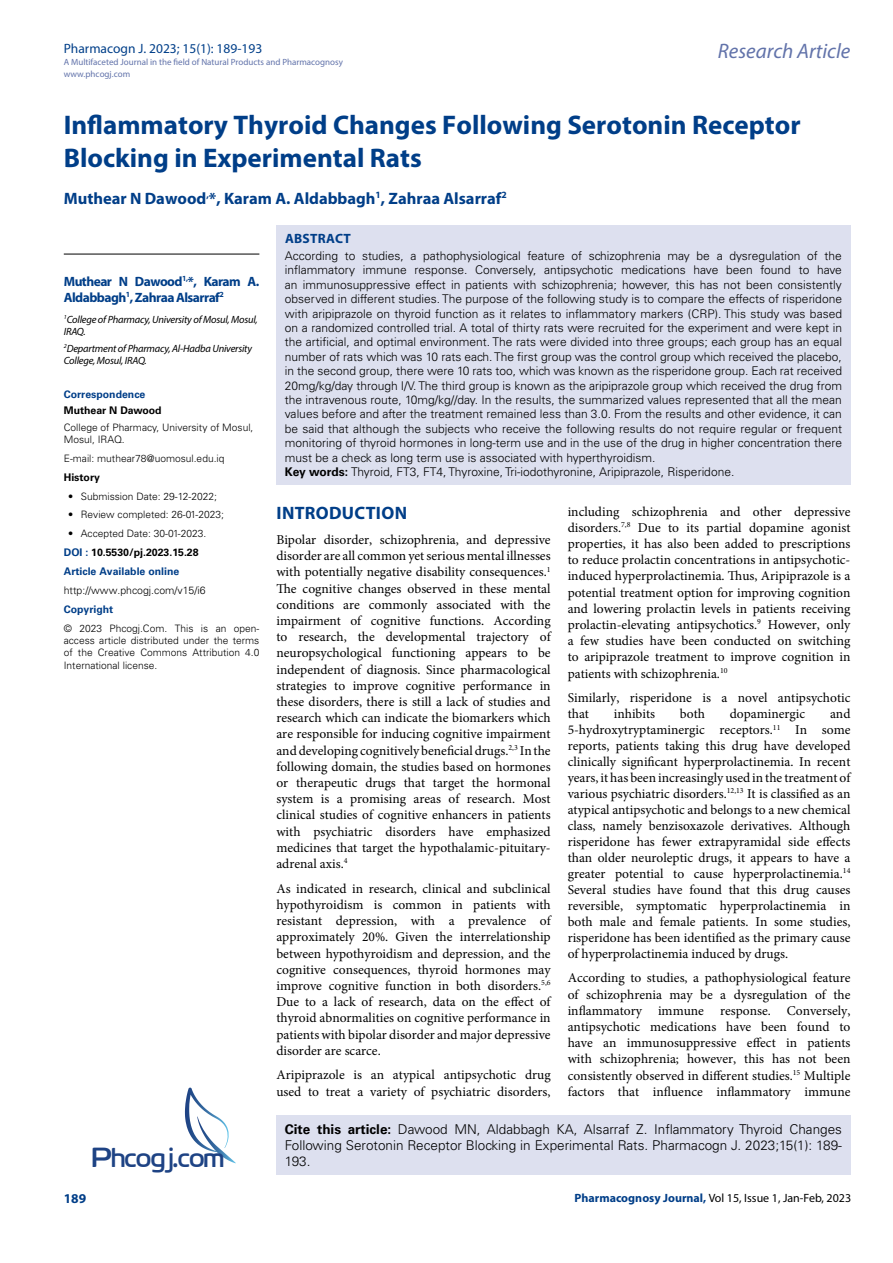
<style>
.page{position:relative;width:893px;height:1263px;background:#fff}
.page>*{position:absolute;margin:0;border:0;box-sizing:border-box;transform-origin:0 0}
.t1{font:27.6px "Cloud World";color:#1e4384}
.t2{font:700 27px/33px "Myriad Pro";color:#003e88}
.t3{font:italic 21px "Myriad Pro";color:#6273aa}
.t4{font:700 18px "Myriad Pro";letter-spacing:.015em;color:#003e88}
.t5{font:700 16.5px "Myriad Pro";color:#003e88}
.t6{font:13.5px/16.2px "Minion Pro";color:#000;text-align:justify}
.t7{font:300 13.5px/16.2px "Univers LT Std";color:#000}
.t8{font:700 13.5px/16.2px "Myriad Pro";letter-spacing:-.04em;color:#003e88}
.t9{font:13.5px "Myriad Pro";color:#003f89}
.t10{font:700 13.5px "Myriad Pro";letter-spacing:.02em;color:#003e88}
.t11{font:300 12px/14.4px "Univers LT Std";color:#000}
.t12{font:12px "Myriad Pro";color:#000}
.t13{font:italic 10.5px/12.3px "Myriad Pro";letter-spacing:-.02em;color:#000}
.t14{font:700 10.5px/18.9px "Univers LT Std";color:#003e88}
.t15{font:300 10.5px "Univers LT Std";color:#000}
.t16{font:700 10.5px "Univers LT Std";color:#000}
.t17{font:300 10.2px/12.3px "Univers LT Std";color:#000}
.t18{font:9px/12px "Myriad Pro";color:#6273aa}
.s1{color:#000}
.s2{font-weight:700}
.s3{font-weight:700;color:#003e88}
</style>
<div class="page">
<div style="left:276px;top:1115px;width:574px;height:60px;background:#dde0ef"></div>
<svg style="left:185px;top:1087px;width:51px;height:76px"></svg>
<div style="left:276px;top:225px;width:574px;height:259px;background:#dde0ef"></div>
<hr style="left:64px;top:254px;width:195px;height:1px;background:#000">
<p class="t9" style="left:64px;top:40px;width:200px">Pharmacogn J. 2023; 15(1): 189-193</p>
<p class="t18" style="left:64px;top:55px;width:281px">A Multifaceted Journal in the field of Natural Products and Pharmacognosy www.phcogj.com</p>
<h3 class="t3" style="left:718px;top:38px;width:134px">Research Article</h3>
<h2 class="t2" style="left:64px;top:108px;width:738px">Inflammatory Thyroid Changes Following Serotonin Receptor<br>Blocking in Experimental Rats</h2>
<p class="t5" style="left:64px;top:187px;width:445px">Muthear N Dawood<sup>,</sup>*, Karam A. Aldabbagh<sup>1</sup>, Zahraa Alsarraf<sup>2</sup></p>
<p class="t8" style="left:64px;top:273px;width:197px">Muthear N Dawood<sup>1,</sup>*, Karam A.<br>Aldabbagh<sup>1</sup>, Zahraa Alsarraf<sup>2</sup></p>
<p class="t13" style="left:64px;top:313px;width:195px"><sup>1</sup>College of Pharmacy, University of Mosul, Mosul,<br>IRAQ.</p>
<p class="t13" style="left:64px;top:342px;width:190px"><sup>2</sup>Department of Pharmacy, Al-Hadba University<br>College, Mosul, IRAQ.</p>
<p class="t14" style="left:64px;top:384px;width:83px">Correspondence</p>
<p class="t16" style="left:64px;top:404px;width:99px">Muthear N Dawood</p>
<p class="t17" style="left:64px;top:421px;width:191px">College of Pharmacy, University of Mosul,<br>Mosul, IRAQ.</p>
<p class="t17" style="left:64px;top:452px;width:162px">E-mail: muthear78@uomosul.edu.iq</p>
<p class="t16" style="left:64px;top:471px;width:38px">History</p>
<p class="t17" style="left:68px;top:490px;width:150px">• Submission Date: 29-12-2022;</p>
<p class="t17" style="left:68px;top:508px;width:157px">• Review completed: 26-01-2023;</p>
<p class="t17" style="left:68px;top:527px;width:140px">• Accepted Date: 30-01-2023.</p>
<p class="t14" style="left:64px;top:543px;width:136px">DOI : <span class="s1">10.5530/pj.2023.15.28<br></span>Article Available online</p>
<p class="t15" style="left:64px;top:584px;width:143px">http://www.phcogj.com/v15/i6</p>
<p class="t14" style="left:64px;top:600px;width:51px">Copyright</p>
<p class="t17" style="left:64px;top:622px;width:197px;text-align:justify">© 2023 Phcogj.Com. This is an open&shy;access article distributed under the terms of the Creative Commons Attribution 4.0<br>International license.</p>
<p class="t10" style="left:285px;top:230px;width:67px">ABSTRACT</p>
<p class="t11" style="left:285px;top:248px;width:559px">According to studies, a pathophysiological feature of schizophrenia may be a dysregulation of the inflammatory immune response. Conversely, antipsychotic medications have been found to have an immunosuppressive effect in patients with schizophrenia; however, this has not been consistently observed in different studies. The purpose of the following study is to compare the effects of risperidone with aripiprazole on thyroid function as it relates to inflammatory markers (CRP). This study was based on a randomized controlled trial. A total of thirty rats were recruited for the experiment and were kept in the artificial, and optimal environment. The rats were divided into three groups; each group has an equal number of rats which was 10 rats each. The first group was the control group which received the placebo, in the second group, there were 10 rats too, which was known as the risperidone group. Each rat received 20mg/kg/day through I/V. The third group is known as the aripiprazole group which received the drug from the intravenous route, 10mg/kg//day. In the results, the summarized values represented that all the mean values before and after the treatment remained less than 3.0. From the results and other evidence, it can be said that although the subjects who receive the following results do not require regular or frequent monitoring of thyroid hormones in long-term use and in the use of the drug in higher concentration there must be a check as long term use is associated with hyperthyroidism.<br><span class="s2">Key words:</span> Thyroid, FT3, FT4, Thyroxine, Tri-iodothyronine, Aripiprazole, Risperidone.</p>
<h3 class="t4" style="left:277px;top:501px;width:132px">INTRODUCTION</h3>
<p class="t6" style="left:276px;top:532px;width:276px">Bipolar disorder, schizophrenia, and depressive disorder are all common yet serious mental illnesses with potentially negative disability consequences.<sup>1<br></sup>The cognitive changes observed in these mental conditions are commonly associated with the impairment of cognitive functions. According to research, the developmental trajectory of neuropsychological functioning appears to be independent of diagnosis. Since pharmacological strategies to improve cognitive performance in these disorders, there is still a lack of studies and research which can indicate the biomarkers which are responsible for inducing cognitive impairment and developing cognitively beneficial drugs.<sup>2,3</sup> In the following domain, the studies based on hormones or therapeutic drugs that target the hormonal system is a promising areas of research. Most clinical studies of cognitive enhancers in patients with psychiatric disorders have emphasized medicines that target the hypothalamic-pituitary&shy;adrenal axis.<sup>4</sup></p>
<p class="t6" style="left:276px;top:880px;width:276px">As indicated in research, clinical and subclinical hypothyroidism is common in patients with resistant depression, with a prevalence of approximately 20%. Given the interrelationship between hypothyroidism and depression, and the cognitive consequences, thyroid hormones may improve cognitive function in both disorders.<sup>5,6<br></sup>Due to a lack of research, data on the effect of thyroid abnormalities on cognitive performance in patients with bipolar disorder and major depressive disorder are scarce.</p>
<p class="t6" style="left:276px;top:1067px;width:276px">Aripiprazole is an atypical antipsychotic drug used to treat a variety of psychiatric disorders,</p>
<p class="t6" style="left:568px;top:503px;width:284px">including schizophrenia and other depressive disorders.<sup>7,8</sup> Due to its partial dopamine agonist properties, it has also been added to prescriptions to reduce prolactin concentrations in antipsychotic&shy;induced hyperprolactinemia. Thus, Aripiprazole is a potential treatment option for improving cognition and lowering prolactin levels in patients receiving prolactin-elevating antipsychotics.<sup>9</sup> However, only a few studies have been conducted on switching to aripiprazole treatment to improve cognition in patients with schizophrenia.<sup>10</sup></p>
<p class="t6" style="left:568px;top:690px;width:284px">Similarly, risperidone is a novel antipsychotic that</p>
<p class="t6" style="left:568px;top:706px;width:284px;text-indent:262px">and 5-hydroxytryptaminergic receptors.<sup>11</sup> In some reports, patients taking this drug have developed clinically significant hyperprolactinemia. In recent years, it has been increasingly used in the treatment of various psychiatric disorders.<sup>12,13</sup> It is classified as an atypical antipsychotic and belongs to a new chemical class, namely benzisoxazole derivatives. Although risperidone has fewer extrapyramidal side effects than older neuroleptic drugs, it appears to have a greater potential to cause hyperprolactinemia.<sup>14<br></sup>Several studies have found that this drug causes reversible, symptomatic hyperprolactinemia in both male and female patients. In some studies, risperidone has been identified as the primary cause of hyperprolactinemia induced by drugs.</p>
<p class="t6" style="left:568px;top:970px;width:284px">According to studies, a pathophysiological feature of schizophrenia may be a dysregulation of the inflammatory immune response. Conversely, antipsychotic medications have been found to have an immunosuppressive effect in patients with schizophrenia; however, this has not been consistently observed in different studies.<sup>15</sup> Multiple factors that influence inflammatory immune</p>
<p class="t6" style="left:614px;top:706px;width:43px">inhibits</p>
<p class="t6" style="left:680px;top:706px;width:27px">both</p>
<p class="t6" style="left:730px;top:706px;width:77px">dopaminergic</p>
<p class="t7" style="left:285px;top:1121px;width:559px"><span class="s2">Cite this article:</span> Dawood MN, Aldabbagh KA, Alsarraf Z. Inflammatory Thyroid Changes<br>Following Serotonin Receptor Blocking in Experimental Rats. Pharmacogn J. 2023;15(1): 189-</p>
<h1 class="t1" style="left:92px;top:1136px;width:134px">Phcogj.com</h1>
<p class="t7" style="left:285px;top:1153px;width:27px">193.</p>
<p class="t8" style="left:64px;top:1190px;width:24px">189</p>
<p class="t12" style="left:574px;top:1190px;width:278px"><span class="s3">Pharmacognosy Journal,</span> Vol 15, Issue 1, Jan-Feb, 2023</p>
</div>
